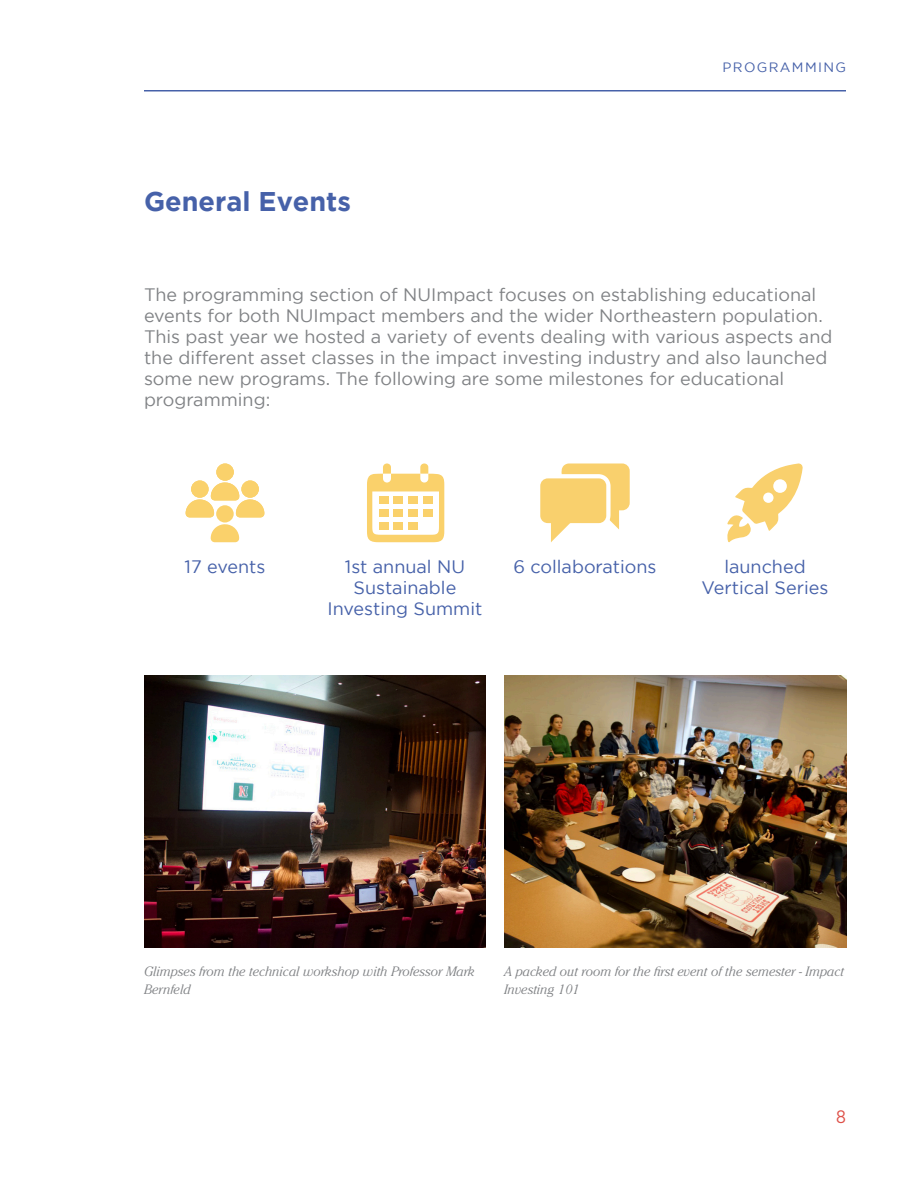
<style>
.page{position:relative;width:918px;height:1188px;background:#fff}
.page>*{position:absolute;margin:0;border:0;box-sizing:border-box;transform-origin:0 0}
.Heaer_Dark{font:700 27px "Gotham";color:#4661a9}
.Page_Intro{font:18px/21px "Gotham";color:#808285}
.Big_List{font:18px/21px "Gotham";color:#4661a9;text-align:center}
.t1{font:18px "Gotham Narrow";color:#de5048}
.t2{font:italic 300 13.5px/18px "Cheltenham";color:#808285}
.t3{font:13.5px "Gotham";color:#4661a9}
</style>
<div class="page">
<hr style="left:144px;top:90px;width:702px;height:2px;background:#4661a9">
<img style="left:144px;top:675px;width:342px;height:272px">
<img style="left:504px;top:675px;width:342px;height:272px">
<svg style="left:186px;top:475px;width:78px;height:42px"></svg>
<div style="left:241px;top:480px;width:18px;height:18px;background:#fad16b;border-radius:50%"></div>
<svg style="left:211px;top:524px;width:28px;height:18px"></svg>
<div style="left:216px;top:505px;width:18px;height:18px;background:#fad16b;border-radius:50%"></div>
<div style="left:216px;top:463px;width:18px;height:18px;background:#fad16b;border-radius:50%"></div>
<div style="left:191px;top:480px;width:18px;height:18px;background:#fad16b;border-radius:50%"></div>
<svg style="left:540px;top:463px;width:90px;height:79px"></svg>
<svg style="left:727px;top:463px;width:76px;height:80px"></svg>
<svg style="left:367px;top:463px;width:77px;height:79px"></svg>
<div style="left:379px;top:497px;width:9px;height:7px;background:#fad16b"></div>
<div style="left:394px;top:497px;width:9px;height:7px;background:#fad16b"></div>
<div style="left:408px;top:497px;width:10px;height:7px;background:#fad16b"></div>
<div style="left:423px;top:497px;width:9px;height:7px;background:#fad16b"></div>
<div style="left:379px;top:509px;width:9px;height:8px;background:#fad16b"></div>
<div style="left:394px;top:509px;width:9px;height:8px;background:#fad16b"></div>
<div style="left:408px;top:509px;width:10px;height:8px;background:#fad16b"></div>
<div style="left:423px;top:509px;width:9px;height:8px;background:#fad16b"></div>
<div style="left:379px;top:522px;width:9px;height:7px;background:#fad16b"></div>
<div style="left:394px;top:522px;width:9px;height:8px;background:#fad16b"></div>
<div style="left:408px;top:522px;width:10px;height:8px;background:#fad16b"></div>
<p class="Heaer_Dark" style="left:144px;top:186px;width:209px">General Events</p>
<p class="t3" style="left:723px;top:60px;width:23px">Programming</p>
<p class="Page_Intro" style="left:144px;top:284px;width:690px">The programming section of NUImpact focuses on establishing educational events for both NUImpact members and the wider Northeastern population.<br>This past year we hosted a variety of events dealing with various aspects and the different asset classes in the impact investing industry and also launched some new programs. The following are some milestones for educational programming:</p>
<p class="Big_List" style="left:185px;top:556px;width:82px">17 events</p>
<p class="Big_List" style="left:328px;top:556px;width:156px">1st annual NU<br>Sustainable<br>Investing Summit</p>
<p class="Big_List" style="left:513px;top:556px;width:145px">6 collaborations</p>
<p class="Big_List" style="left:702px;top:556px;width:128px">launched<br>Vertical Series</p>
<p class="t2" style="left:144px;top:962px;width:332px">Glimpses from the technical workshop with Professor Mark<br>Bernfeld</p>
<p class="t2" style="left:504px;top:962px;width:342px">A packed out room for the first event of the semester - Impact<br>Investing 101</p>
<p class="t1" style="left:836px;top:1106px;width:11px">8</p>
</div>
